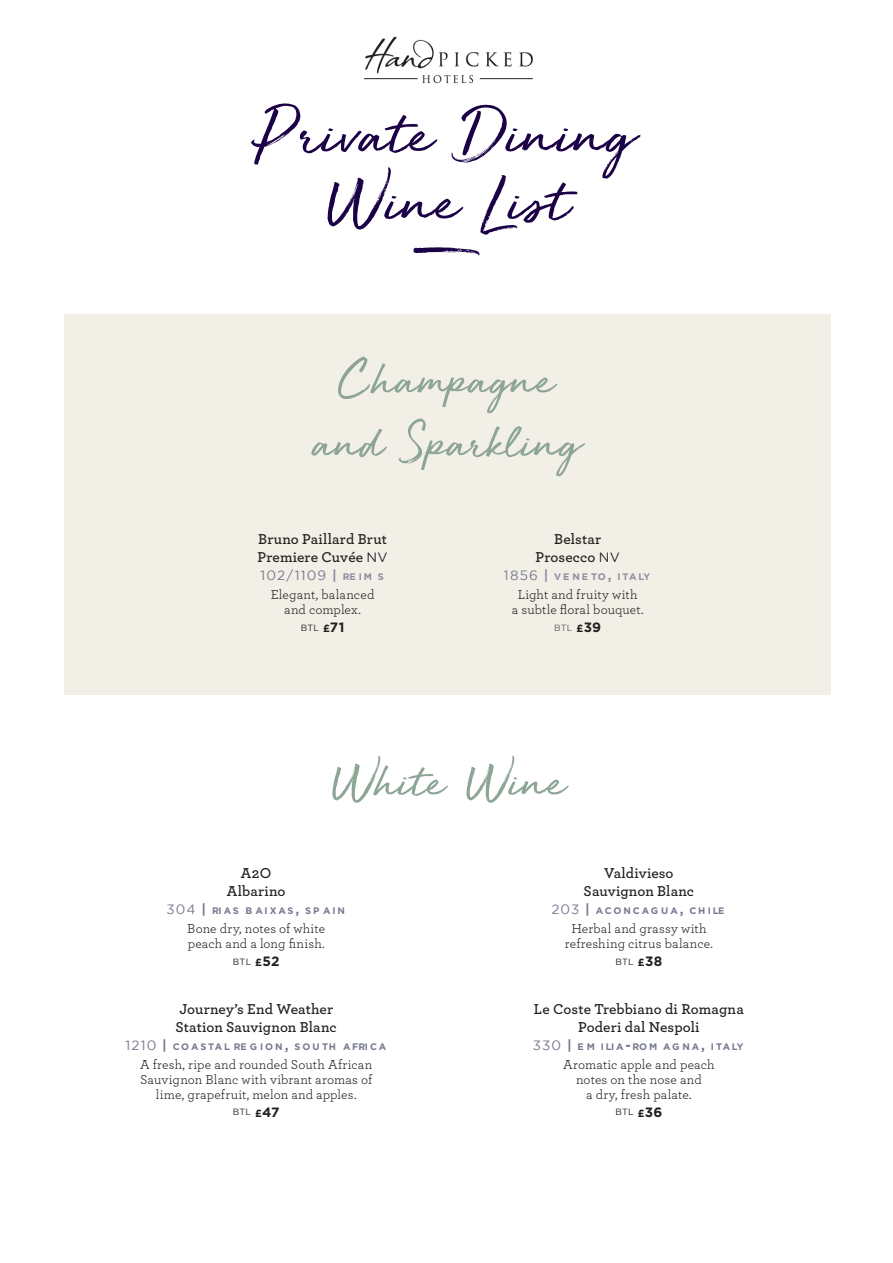
<style>
.page{position:relative;width:893px;height:1263px;background:#fff}
.page>*{position:absolute;margin:0;border:0;box-sizing:border-box;transform-origin:0 0}
.t1{font:69.3px "Golden Plains";color:#1b0247}
.t2{font:52.5px/63px "Golden Plains";color:#8da595;text-align:center}
.region{font:600 15px/18px "Archer";letter-spacing:.005em;color:#231f20;text-align:center}
.t3{font:13.5px/15px "Archer";letter-spacing:.01em;color:#231f20;text-align:center}
.region-2{font:13.5px "Gotham";letter-spacing:.085em;color:#767a8f}
.region-3{font:700 9.45px "Gotham";letter-spacing:.19em;color:#767a8f}
.region-4{font:700 9.45px "Gotham";letter-spacing:.175em;color:#8b8ea0}
.region-5{font:9px "Gotham";letter-spacing:.02em;color:#231f20}
.t4{font:9px "Gotham";color:#57585a}
.s1{font-family:"Gotham";font-weight:400;font-size:13.5px;color:#fff}
.s2{font-weight:700;color:#8b8ea0}
.s3{font-weight:700;font-size:9.45px;color:#8b8ea0}
.s4{font-weight:700;font-size:10.5px}
.s5{font-weight:700;font-size:13.5px}
.s6{font-weight:400;font-size:13.5px;color:#767a8f}
.s7{font-size:13.5px}
.s8{font-weight:700;font-size:10.5px;color:#231f20}
.s9{font-weight:700;font-size:13.5px;color:#231f20}
.s10{font-weight:400;font-size:13.5px}
</style>
<div class="page">
<div style="left:64px;top:314px;width:766px;height:381px;background:#f2efe6"></div>
<svg style="left:413px;top:247px;width:66px;height:9px"></svg>
<img style="left:364px;top:36px;width:169px;height:48px">
<p class="t1" style="left:258px;top:99px;width:378px">Private Dining</p>
<p class="t1" style="left:324px;top:167px;width:247px">Wine List</p>
<p class="t2" style="left:312px;top:352px;width:270px">Champagne and Sparkling</p>
<p class="region" style="left:257px;top:529px;width:132px;text-align:left">Bruno Paillard Brut<br>Premiere Cuvée <span class="s1">NV</span></p>
<p class="region-2" style="left:260px;top:568px;width:125px">102/1109 <span class="s2">|</span> <span class="s3">RE I M S</span></p>
<p class="t3" style="left:271px;top:586px;width:105px">Elegant, balanced and complex.</p>
<p class="region-5" style="left:301px;top:622px;width:45px">BTL <span class="s4">£</span><span class="s5">71</span></p>
<p class="region" style="left:535px;top:529px;width:86px">Belstar<br>Prosecco <span class="s1">NV</span></p>
<p class="region-4" style="left:504px;top:570px;width:148px"><span class="s6">1856</span> <span class="s7">|</span> VE NE TO<span class="s7">,</span> ITALY</p>
<p class="t3" style="left:518px;top:586px;width:121px">Light and fruity with</p>
<p class="t3" style="left:512px;top:601px;width:133px">a subtle floral bouquet.</p>
<p class="t4" style="left:554px;top:622px;width:48px">BTL <span class="s8">£</span><span class="s9">39</span></p>
<p class="t2" style="left:329px;top:754px;width:238px">White Wine</p>
<p class="region" style="left:227px;top:863px;width:60px">A2O<br>Albarino</p>
<p class="region-3" style="left:166px;top:904px;width:180px"><span class="s10">304</span> <span class="s7">|</span> RIAS B AIXAS<span class="s7">,</span> SP AIN</p>
<p class="t3" style="left:187px;top:920px;width:139px;text-align:left">Bone dry, notes of white peach and a long finish.</p>
<p class="region-5" style="left:233px;top:956px;width:48px">BTL <span class="s4">£</span><span class="s5">52</span></p>
<p class="region" style="left:176px;top:999px;width:163px;text-align:left">Journey’s End Weather<br>Station Sauvignon Blanc</p>
<p class="region-3" style="left:125px;top:1040px;width:262px"><span class="s10">1210</span> <span class="s7">|</span> COASTAL RE GION<span class="s7">,</span> SOUTH AFRICA</p>
<p class="t3" style="left:140px;top:1056px;width:234px">A fresh, ripe and rounded South African<br>Sauvignon Blanc with vibrant aromas of lime, grapefruit, melon and apples.</p>
<p class="region-5" style="left:233px;top:1107px;width:48px">BTL <span class="s4">£</span><span class="s5">47</span></p>
<p class="region" style="left:584px;top:863px;width:112px">Valdivieso<br>Sauvignon Blanc</p>
<p class="region-3" style="left:551px;top:904px;width:174px"><span class="s10">203</span> <span class="s7">|</span> ACONCAG UA<span class="s7">,</span> CHILE</p>
<p class="t3" style="left:565px;top:920px;width:150px">Herbal and grassy with refreshing citrus balance.</p>
<p class="region-5" style="left:616px;top:956px;width:48px">BTL <span class="s4">£</span><span class="s5">38</span></p>
<p class="region" style="left:534px;top:999px;width:211px">Le Coste Trebbiano di Romagna<br>Poderi dal Nespoli</p>
<p class="region-3" style="left:533px;top:1040px;width:212px"><span class="s10">330</span> <span class="s7">|</span> E M ILIA<span class="s7">-</span>ROM AGNA<span class="s7">,</span> ITALY</p>
<p class="t3" style="left:563px;top:1056px;width:153px">Aromatic apple and peach</p>
<p class="t3" style="left:576px;top:1071px;width:127px">notes on the nose and</p>
<p class="t3" style="left:586px;top:1086px;width:107px">a dry, fresh palate.</p>
<p class="region-5" style="left:615px;top:1107px;width:49px">BTL <span class="s4">£</span><span class="s5">36</span></p>
</div>
